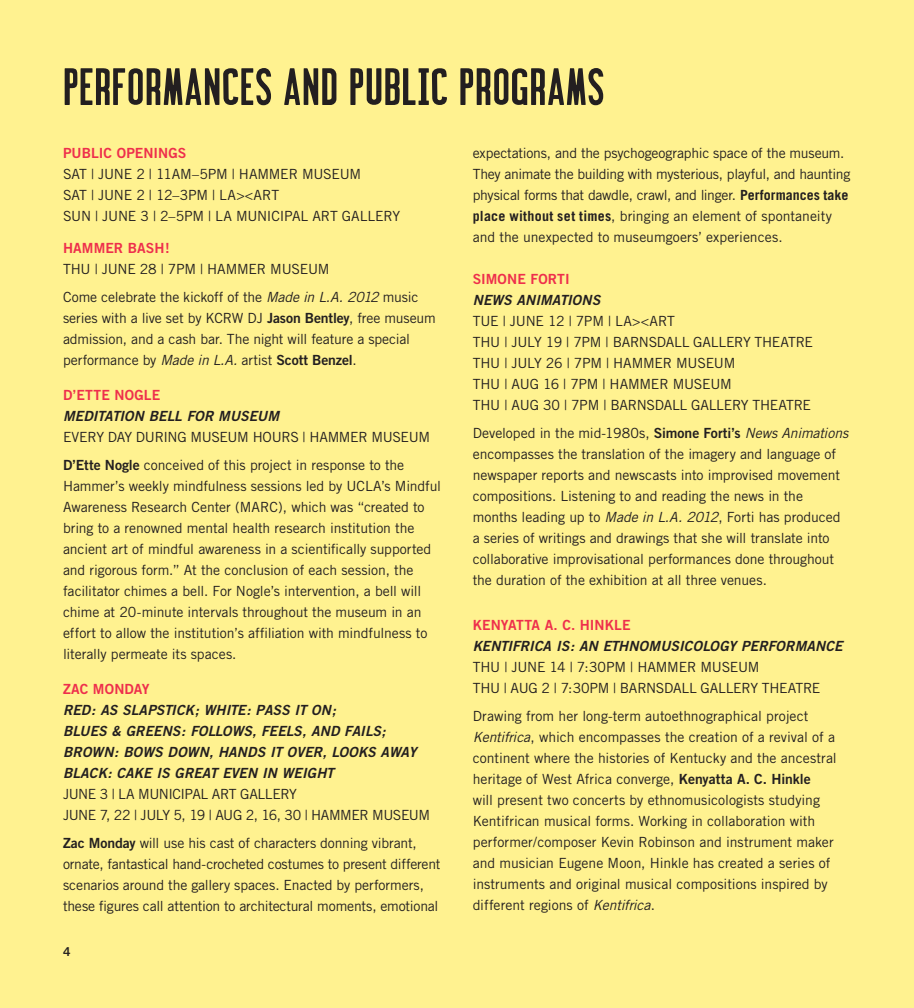
<style>
.page{position:relative;width:914px;height:1008px;background:#fff290}
.page>*{position:absolute;margin:0;border:0;box-sizing:border-box;transform-origin:0 0}
.t1{font:700 52.5px "Colby Gothic Condensed";color:#231f20}
.Body_Text{font:14px/21px "Trade Gothic";letter-spacing:-.005em;color:#231f20}
.Date_and_Venue{font:14px/21px "Trade Gothic";letter-spacing:-.01em;color:#231f20}
.Performance_Title{font:italic 14px/21px "Trade Gothic Bold Two";letter-spacing:.005em;color:#231f20}
.Artist_Name{font:14px "Trade Gothic Bold Two";letter-spacing:.005em;color:#ee2f4c}
.Date_and_Venue-2{font:14px/21px "Trade Gothic";letter-spacing:-.04em;color:#231f20}
.Date_and_Venue-3{font:14px "Trade Gothic";letter-spacing:-.03em;color:#231f20}
.t2{font:12.25px "Trade Gothic Bold Two";color:#231f20}
.s1{font-style:italic}
.s2{font-family:"Trade Gothic Bold Two"}
.s3{font-weight:700}
</style>
<div class="page">
<p class="t1" style="left:63px;top:56px;width:543px">PERFORMANCES AND PUBLIC PROGRAMS</p>
<p class="Artist_Name" style="left:63px;top:145px;width:125px">PUBLIC OPENINGS</p>
<p class="Date_and_Venue" style="left:63px;top:164px;width:339px">SAT | JUNE 2 | 11AM–5PM | HAMMER MUSEUM<br>SAT | JUNE 2 | 12–3PM | LA&gt;&lt;ART<br>SUN | JUNE 3 | 2–5PM | LA MUNICIPAL ART GALLERY</p>
<p class="Artist_Name" style="left:63px;top:239px;width:108px">HAMMER BASH!</p>
<p class="Date_and_Venue" style="left:63px;top:258px;width:268px">THU | JUNE 28 | 7PM | HAMMER MUSEUM</p>
<p class="Body_Text" style="left:63px;top:286px;width:374px">Come celebrate the kickoff of the <span class="s1">Made in L.A. 2012</span> music series with a live set by KCRW DJ <span class="s2">Jason Bentley</span>, free museum admission, and a cash bar. The night will feature a special performance by <span class="s1">Made in L.A.</span> artist <span class="s2">Scott Benzel</span>.</p>
<p class="Artist_Name" style="left:63px;top:386px;width:99px">D’ETTE NOGLE</p>
<p class="Performance_Title" style="left:63px;top:405px;width:218px">MEDITATION BELL FOR MUSEUM</p>
<p class="Date_and_Venue-3" style="left:63px;top:428px;width:368px">EVERY DAY DURING MUSEUM HOURS | HAMMER MUSEUM</p>
<p class="Body_Text" style="left:63px;top:454px;width:379px"><span class="s2">D’Ette Nogle</span> conceived of this project in response to the Hammer’s weekly mindfulness sessions led by UCLA’s Mindful Awareness Research Center (MARC), which was “created to bring to a renowned mental health research institution the ancient art of mindful awareness in a scientifically supported and rigorous form.” At the conclusion of each session, the facilitator chimes a bell. For Nogle’s intervention, a bell will chime at 20-minute intervals throughout the museum in an effort to allow the institution’s affiliation with mindfulness to literally permeate its spaces.</p>
<p class="Artist_Name" style="left:63px;top:680px;width:88px">ZAC MONDAY</p>
<p class="Performance_Title" style="left:63px;top:699px;width:324px">RED: AS SLAPSTICK; WHITE: PASS IT ON;<br>BLUES &amp; GREENS: FOLLOWS, FEELS, AND FAILS;</p>
<p class="Performance_Title" style="left:63px;top:741px;width:355px">BROWN: BOWS DOWN, HANDS IT OVER, LOOKS AWAY</p>
<p class="Performance_Title" style="left:63px;top:762px;width:272px">BLACK: CAKE IS GREAT EVEN IN WEIGHT</p>
<p class="Date_and_Venue-2" style="left:63px;top:783px;width:368px">JUNE 3 | LA MUNICIPAL ART GALLERY<br>JUNE 7, 22 | JULY 5, 19 | AUG 2, 16, 30 | HAMMER MUSEUM</p>
<p class="Body_Text" style="left:63px;top:832px;width:379px"><span class="s2">Zac Monday</span> will use his cast of characters donning vibrant, ornate, fantastical hand-crocheted costumes to present different scenarios around the gallery spaces. Enacted by performers, these figures call attention to architectural moments, emotional</p>
<p class="t2" style="left:63px;top:944px;width:9px">4</p>
<p class="Body_Text" style="left:472px;top:142px;width:379px">expectations, and the psychogeographic space of the museum.<br>They animate the building with mysterious, playful, and haunting physical forms that dawdle, crawl, and linger. <span class="s3">Performances take place without set times</span>, bringing an element of spontaneity and the unexpected to museumgoers’ experiences.</p>
<p class="Artist_Name" style="left:472px;top:270px;width:98px">SIMONE FORTI</p>
<p class="Performance_Title" style="left:472px;top:289px;width:129px">NEWS ANIMATIONS</p>
<p class="Date_and_Venue" style="left:472px;top:310px;width:342px">TUE | JUNE 12 | 7PM | LA&gt;&lt;ART<br>THU | JULY 19 | 7PM | BARNSDALL GALLERY THEATRE THU | JULY 26 | 7PM | HAMMER MUSEUM<br>THU | AUG 16 | 7PM | HAMMER MUSEUM<br>THU | AUG 30 | 7PM | BARNSDALL GALLERY THEATRE</p>
<p class="Date_and_Venue" style="left:472px;top:422px;width:377px">Developed in the mid-1980s, <span class="s2">Simone Forti’s</span> <span class="s1">News Animations </span>encompasses the translation of the imagery and language of newspaper reports and newscasts into improvised movement compositions. Listening to and reading the news in the months leading up to <span class="s1">Made in L.A. 2012</span>, Forti has produced a series of writings and drawings that she will translate into collaborative improvisational performances done throughout the duration of the exhibition at all three venues.</p>
<p class="Artist_Name" style="left:472px;top:617px;width:159px">KENYATTA A. C. HINKLE</p>
<p class="Performance_Title" style="left:472px;top:636px;width:371px">KENTIFRICA IS: AN ETHNOMUSICOLOGY PERFORMANCE</p>
<p class="Date_and_Venue" style="left:472px;top:657px;width:349px">THU | JUNE 14 | 7:30PM | HAMMER MUSEUM<br>THU | AUG 2 | 7:30PM | BARNSDALL GALLERY THEATRE</p>
<p class="Body_Text" style="left:472px;top:706px;width:365px">Drawing from her long-term autoethnographical project <span class="s1">Kentifrica</span>, which encompasses the creation of a revival of a continent where the histories of Kentucky and the ancestral heritage of West Africa converge, <span class="s2">Kenyatta A. C. Hinkle<br></span>will present two concerts by ethnomusicologists studying Kentifrican musical forms. Working in collaboration with performer/composer Kevin Robinson and instrument maker and musician Eugene Moon, Hinkle has created a series of instruments and original musical compositions inspired by different regions of <span class="s1">Kentifrica</span>.</p>
</div>
